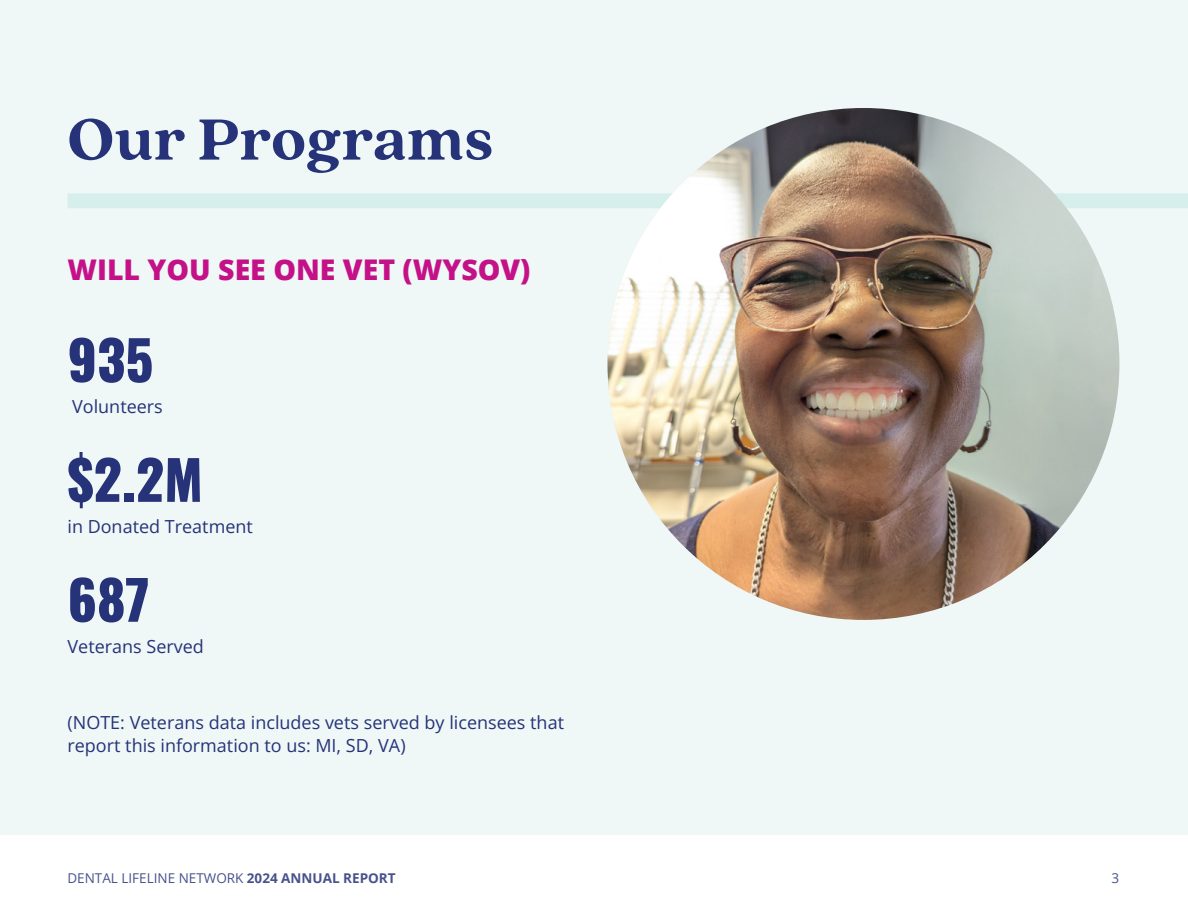
<style>
.page{position:relative;width:1188px;height:918px;background:#fff}
.page>*{position:absolute;margin:0;border:0;box-sizing:border-box;transform-origin:0 0}
.Headline{font:800 64.5px "Quincy CF";color:#263378}
.Data_Point_Blue{font:800 54px "Oswald";color:#263378}
.Subhead{font:800 28.5px "Open Sans";color:#c41188}
.Data_Point_Subtext{font:18px/22.5px "Open Sans";color:#263378}
.t1{font:13.5px "Open Sans";color:#47528c}
.s1{font-weight:700}
</style>
<div class="page">
<div style="left:0;top:0;width:1188px;height:835px;background:#eff8f7"></div>
<div style="left:68px;top:193px;width:1120px;height:15px;background:#d6efed"></div>
<img style="left:608px;top:108px;width:511px;height:512px;border-radius:256px">
<p class="Headline" style="left:68px;top:94px;width:427px">Our Programs</p>
<p class="Subhead" style="left:68px;top:248px;width:465px">WILL YOU SEE ONE VET (WYSOV)</p>
<p class="Data_Point_Blue" style="left:68px;top:332px;width:87px">935</p>
<p class="Data_Point_Subtext" style="left:72px;top:395px;width:92px">Volunteers</p>
<p class="Data_Point_Blue" style="left:68px;top:452px;width:137px">$2.2M</p>
<p class="Data_Point_Subtext" style="left:68px;top:515px;width:187px">in Donated Treatment</p>
<p class="Data_Point_Blue" style="left:68px;top:572px;width:84px">687</p>
<p class="Data_Point_Subtext" style="left:68px;top:635px;width:138px">Veterans Served</p>
<p class="Data_Point_Subtext" style="left:68px;top:711px;width:498px">(NOTE: Veterans data includes vets served by licensees that report this information to us: MI, SD, VA)</p>
<p class="t1" style="left:68px;top:869px;width:330px">DENTAL LIFELINE NETWORK <span class="s1">2024 ANNUAL REPORT</span></p>
<p class="t1" style="left:1111px;top:869px;width:9px">3</p>
</div>
